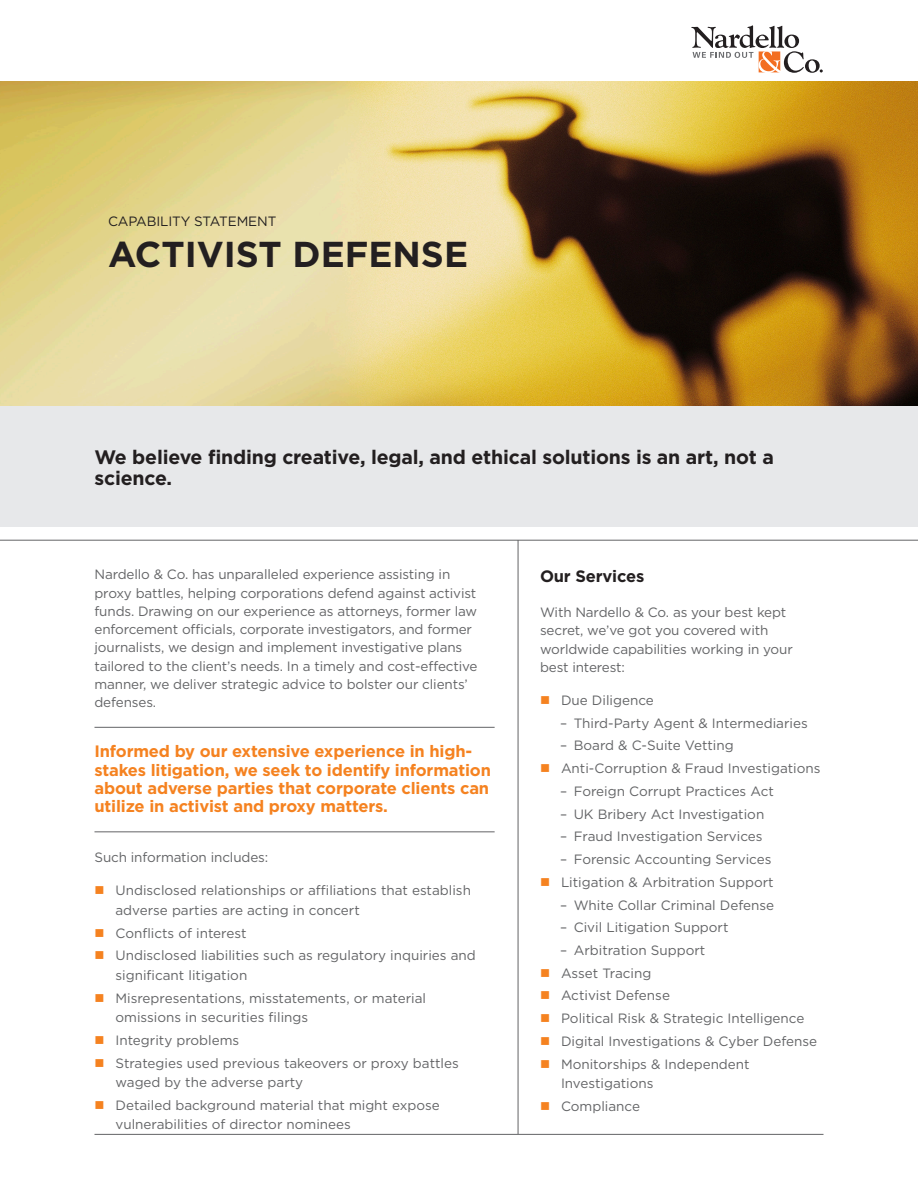
<style>
.page{position:relative;width:918px;height:1188px;background:#fff}
.page>*{position:absolute;margin:0;border:0;box-sizing:border-box;transform-origin:0 0}
.t1{font:700 36px "Gotham";color:#231f20}
.NEW_Subtitle_Text{font:700 19.5px/21px "Gotham";letter-spacing:-.01em;color:#231f20}
.Body_Style_-_Gotham{font:700 16.5px/18.3px "Gotham";letter-spacing:-.01em;color:#f58220}
.t2{font:700 16.5px "Gotham";letter-spacing:-.01em;color:#231f20}
.Body_Style_-_Gotham-2{font:13.5px/18.3px "Gotham";color:#636466}
.Capability_Statemen{font:13.5px "Gotham";letter-spacing:-.01em;color:#231f20}
</style>
<div class="page">
<div style="left:0;top:406px;width:918px;height:121px;background:#e7e8ea"></div>
<svg style="left:691px;top:25px;width:132px;height:48px"></svg>
<hr style="left:0;top:540px;width:918px;height:1px;background:#636466">
<hr style="left:518px;top:540px;width:1px;height:594px;background:#636466">
<hr style="left:94px;top:1134px;width:730px;height:1px;background:#636466">
<img style="left:0;top:81px;width:918px;height:325px">
<hr style="left:94px;top:727px;width:401px;height:1px;background:#636466">
<hr style="left:94px;top:832px;width:401px;height:1px;background:#636466">
<p class="Capability_Statemen" style="left:108px;top:212px;width:170px">CAPABILITY STATEMENT</p>
<p class="t1" style="left:108px;top:231px;width:362px">ACTIVIST DEFENSE</p>
<p class="NEW_Subtitle_Text" style="left:94px;top:446px;width:681px">We believe finding creative, legal, and ethical solutions is an art, not a science.</p>
<p class="Body_Style_-_Gotham-2" style="left:94px;top:565px;width:385px">Nardello &amp; Co. has unparalleled experience assisting in proxy battles, helping corporations defend against activist funds. Drawing on our experience as attorneys, former law enforcement officials, corporate investigators, and former journalists, we design and implement investigative plans tailored to the client’s needs. In a timely and cost-effective manner, we deliver strategic advice to bolster our clients’ defenses.</p>
<p class="Body_Style_-_Gotham" style="left:94px;top:742px;width:398px">Informed by our extensive experience in high&shy;stakes litigation, we seek to identify information about adverse parties that corporate clients can utilize in activist and proxy matters.</p>
<p class="Body_Style_-_Gotham-2" style="left:94px;top:848px;width:175px">Such information includes:</p>
<p class="Body_Style_-_Gotham-2" style="left:116px;top:881px;width:357px;line-height:19.5px">Undisclosed relationships or affiliations that establish adverse parties are acting in concert</p>
<p class="Body_Style_-_Gotham-2" style="left:116px;top:924px;width:132px">Conflicts of interest</p>
<p class="Body_Style_-_Gotham-2" style="left:116px;top:946px;width:362px;line-height:19.5px">Undisclosed liabilities such as regulatory inquiries and significant litigation</p>
<p class="Body_Style_-_Gotham-2" style="left:116px;top:988px;width:312px;line-height:19.5px">Misrepresentations, misstatements, or material omissions in securities filings</p>
<p class="Body_Style_-_Gotham-2" style="left:116px;top:1031px;width:125px">Integrity problems</p>
<p class="Body_Style_-_Gotham-2" style="left:116px;top:1053px;width:345px;line-height:19.5px">Strategies used previous takeovers or proxy battles waged by the adverse party</p>
<p class="Body_Style_-_Gotham-2" style="left:116px;top:1095px;width:326px;line-height:19.5px">Detailed background material that might expose vulnerabilities of director nominees</p>
<p class="t2" style="left:540px;top:565px;width:106px">Our Services</p>
<p class="Body_Style_-_Gotham-2" style="left:540px;top:603px;width:254px">With Nardello &amp; Co. as your best kept secret, we’ve got you covered with worldwide capabilities working in your best interest:</p>
<p class="Body_Style_-_Gotham-2" style="left:561px;top:691px;width:94px">Due Diligence</p>
<p class="Body_Style_-_Gotham-2" style="left:560px;top:713px;width:249px">– Third-Party Agent &amp; Intermediaries</p>
<p class="Body_Style_-_Gotham-2" style="left:560px;top:734px;width:262px;line-height:22.8px">– Board &amp; C-Suite Vetting<br>Anti-Corruption &amp; Fraud Investigations</p>
<p class="Body_Style_-_Gotham-2" style="left:560px;top:782px;width:215px">– Foreign Corrupt Practices Act</p>
<p class="Body_Style_-_Gotham-2" style="left:560px;top:804px;width:206px">– UK Bribery Act Investigation</p>
<p class="Body_Style_-_Gotham-2" style="left:560px;top:827px;width:204px">– Fraud Investigation Services</p>
<p class="Body_Style_-_Gotham-2" style="left:560px;top:848px;width:215px;line-height:22.8px">– Forensic Accounting Services<br>Litigation &amp; Arbitration Support</p>
<p class="Body_Style_-_Gotham-2" style="left:560px;top:895px;width:216px">– White Collar Criminal Defense</p>
<p class="Body_Style_-_Gotham-2" style="left:560px;top:918px;width:170px">– Civil Litigation Support</p>
<p class="Body_Style_-_Gotham-2" style="left:560px;top:939px;width:259px;line-height:22.8px">– Arbitration Support<br>Asset Tracing<br>Activist Defense<br>Political Risk &amp; Strategic Intelligence<br>Digital Investigations &amp; Cyber Defense<br>Monitorships &amp; Independent</p>
<p class="Body_Style_-_Gotham-2" style="left:561px;top:1072px;width:94px;line-height:22.8px">Investigations<br>Compliance</p>
</div>
